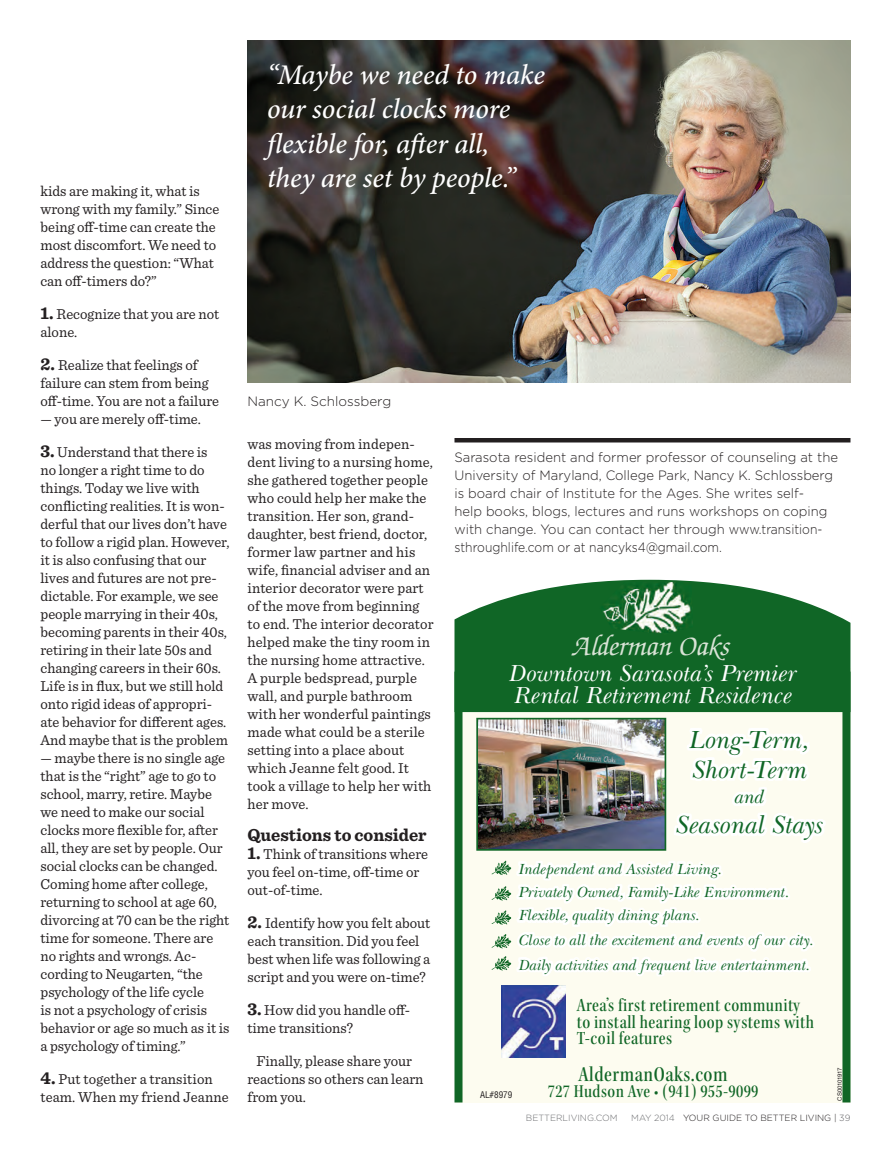
<style>
.page{position:relative;width:888px;height:1161px;background:#fff}
.page>*{position:absolute;margin:0;border:0;box-sizing:border-box;transform-origin:0 0}
.t1{font:italic 28.8px "Zapf Chancery Std";letter-spacing:.01em;color:#d9e3d6}
.t2{font:italic 500 28.5px/34.5px "Minion Pro";letter-spacing:-.005em;color:#fff}
.t3{font:25.35px/30px "Baskerville Cyr LT Std Incline";letter-spacing:-.005em;color:#106626}
.t4{font:23.7px/22.2px "Baskerville Cyr LT Std Incline";color:#fff}
.t5{font:22.2px "Kepler Std Medium Cn Subh";letter-spacing:.025em;color:#106626}
.t6{font:19.35px/16.2px "Kepler Std Medium Cn Subh";letter-spacing:.02em;color:#106626}
.t7{font:19.05px "Kepler Std Medium Cn Subh";letter-spacing:.02em;color:#106626}
.t8{font:19.05px "Baskerville Cyr LT Std Incline";color:#106626}
.t9{font:700 18px "Sentinel";color:#231f20}
.t10{font:15px/18px "Sentinel";color:#231f20}
.t11{font:15px/23.2px "Baskerville Cyr LT Std Incline";color:#106626}
.t12{font:300 13.5px/18px "Gotham";color:#231f20}
.t13{font:300 9px "Gotham";color:#231f20}
.t14{font:300 9px "Gotham";color:#6c6d70}
.t15{font:condensed 9px "Helvetica LT Std";color:#231f20}
.t16{font:6px "Helvetica LT Std";letter-spacing:-.04em;color:#231f20}
.s1{font-weight:700;font-size:18px}
.s2{color:#6c6d70}
.s3{color:#636366}
</style>
<div class="page">
<img style="left:248px;top:40px;width:602px;height:342px">
<hr style="left:454px;top:438px;width:396px;height:4px;background:#231f20">
<svg style="left:455px;top:580px;width:395px;height:92px;fill:#106626"></svg>
<svg style="left:455px;top:672px;width:395px;height:430px;fill:#fdfcf0"></svg>
<svg style="left:491px;top:641px;width:338px;height:409px"></svg>
<img style="left:502px;top:986px;width:64px;height:71px">
<img style="left:599px;top:582px;width:94px;height:52px">
<p class="t10" style="left:40px;top:182px;width:180px">kids are making it, what is wrong with my family.” Since being off-time can create the most discomfort. We need to address the question: “What can off-timers do?”</p>
<p class="t10" style="left:40px;top:305px;width:180px"><span class="s1">1.</span> Recognize that you are not alone.</p>
<p class="t10" style="left:40px;top:356px;width:180px"><span class="s1">2.</span> Realize that feelings of failure can stem from being off-time. You are not a failure</p>
<p class="t10" style="left:40px;top:410px;width:162px">— you are merely off-time.</p>
<p class="t10" style="left:40px;top:443px;width:191px"><span class="s1">3.</span> Understand that there is<br>no longer a right time to do things. Today we live with conflicting realities. It is won&shy;derful that our lives don’t have to follow a rigid plan. However, it is also confusing that our lives and futures are not pre&shy;dictable. For example, we see people marrying in their 40s, becoming parents in their 40s, retiring in their late 50s and changing careers in their 60s.<br>Life is in flux, but we still hold onto rigid ideas of appropri&shy;ate behavior for different ages.<br>And maybe that is the problem</p>
<p class="t10" style="left:40px;top:749px;width:190px">— maybe there is no single age that is the “right” age to go to school, marry, retire. Maybe we need to make our social clocks more flexible for, after all, they are set by people. Our social clocks can be changed.<br>Coming home after college, returning to school at age 60, divorcing at 70 can be the right time for someone. There are no rights and wrongs. Ac&shy;cording to Neugarten, “the psychology of the life cycle<br>is not a psychology of crisis behavior or age so much as it is a psychology of timing.”</p>
<p class="t10" style="left:40px;top:1070px;width:190px"><span class="s1">4.</span> Put together a transition team. When my friend Jeanne</p>
<p class="t2" style="left:267px;top:57px;width:279px">“Maybe we need to make our social clocks more flexible for, after all,<br>they are set by people.”</p>
<p class="t12" style="left:248px;top:391px;width:145px">Nancy K. Schlossberg</p>
<p class="t10" style="left:247px;top:434px;width:188px">was moving from indepen&shy;dent living to a nursing home, she gathered together people who could help her make the transition. Her son, grand&shy;daughter, best friend, doctor, former law partner and his wife, financial adviser and an interior decorator were part of the move from beginning to end. The interior decorator helped make the tiny room in the nursing home attractive.<br>A purple bedspread, purple wall, and purple bathroom with her wonderful paintings made what could be a sterile setting into a place about which Jeanne felt good. It took a village to help her with her move.</p>
<p class="t9" style="left:248px;top:821px;width:181px">Questions to consider</p>
<p class="t10" style="left:247px;top:844px;width:182px"><span class="s1">1.</span> Think of transitions where you feel on-time, off-time or out-of-time.</p>
<p class="t10" style="left:247px;top:913px;width:184px"><span class="s1">2.</span> Identify how you felt about each transition. Did you feel best when life was following a script and you were on-time?</p>
<p class="t10" style="left:247px;top:1000px;width:164px"><span class="s1">3.</span> How did you handle off&shy;time transitions?</p>
<p class="t10" style="left:247px;top:1051px;width:178px;text-indent:9px">Finally, please share your reactions so others can learn from you.</p>
<p class="t12" style="left:454px;top:448px;width:385px">Sarasota resident and former professor of counseling at the U niversity of Maryland, College Park, Nancy K. Schlossberg is board chair of Institute for the Ages. She writes self-<br>help books, blogs, lectures and runs workshops on coping with change. You can contact her through www.transition&shy;sthroughlife.com or at nancyks4@gmail.com.</p>
<p class="t1" style="left:574px;top:631px;width:159px">Alderman Oaks</p>
<p class="t4" style="left:508px;top:663px;width:290px">Downtown Sarasota’s Premier<br>Rental Retirement Residence</p>
<p class="t3" style="left:689px;top:725px;width:122px">Long-Term,<br>Short-Term</p>
<p class="t8" style="left:734px;top:786px;width:31px">and</p>
<p class="t3" style="left:675px;top:811px;width:150px">Seasonal Stays</p>
<p class="t11" style="left:518px;top:858px;width:272px">Independent and Assisted Living.<br>Privately Owned, Family-Like Environment.<br>Flexible, quality dining plans.</p>
<p class="t11" style="left:518px;top:928px;width:297px;line-height:24.8px">Close to all the excitement and events of our city.<br>Daily activities and frequent live entertainment.</p>
<p class="t15" style="left:480px;top:1089px;width:34px">AL#8979</p>
<p class="t6" style="left:577px;top:999px;width:239px">Area’s first retirement community to install hearing loop systems with<br>T-coil features</p>
<p class="t5" style="left:579px;top:1065px;width:151px">AldermanOaks.com</p>
<p class="t7" style="left:548px;top:1083px;width:212px">727 Hudson Ave • (941) 955-9099</p>
<p class="t16" style="left:836px;top:1101px;width:35px;rotate:-90deg">CS00101917</p>
<p class="t14" style="left:526px;top:1112px;width:93px">BETTERLIVING.COM</p>
<p class="t13" style="left:631px;top:1112px;width:221px"><span class="s2">may 2014</span> your GU IDE TO BETTER LIVING | <span class="s3">39</span></p>
</div>
